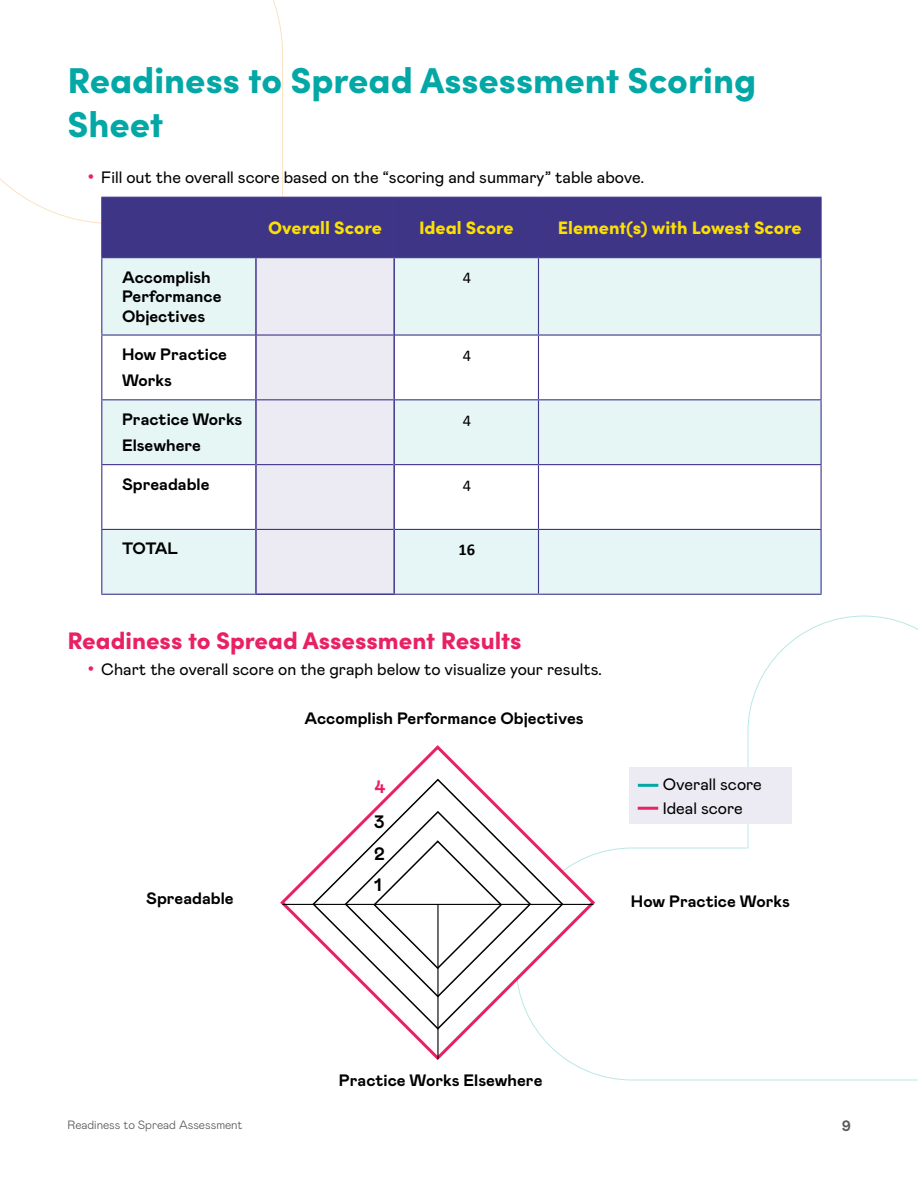
<style>
.page{position:relative;width:918px;height:1188px;background:#fff}
.page>*{position:absolute;margin:0;border:0;box-sizing:border-box;transform-origin:0 0}
.t1{font:900 36px/43.2px "Sofia Pro";color:#03a8a6}
.t2{font:900 24px "Sofia Pro";color:#e82163}
.Table_Header{font:900 18px "Sofia Pro";color:#fce000}
.H3{font:700 18px "Mabry Pro";color:#000}
.H3-2{font:700 18px "Mabry Pro";color:#e82163}
.Table_Body__Left_Col{font:700 16.5px/19.5px "Mabry Pro";color:#000}
.Body{font:16.5px "Mabry Pro";color:#000}
.Table_Paragraph{font:16.5px "Calibri";color:#000}
.Table_Paragraph-2{font:700 16.5px "Calibri";color:#000}
.t3{font:700 15px "Mabry Pro";color:#58595b}
.t4{font:300 12px "Mabry Pro";color:#58595b}
.s1{font-family:"Arial";font-size:18px;color:#e82163}
</style>
<div class="page">
<svg style="left:569px;top:615px;width:349px;height:466px"></svg>
<svg style="left:0;top:0;width:283px;height:224px"></svg>
<div style="left:102px;top:198px;width:719px;height:59px;background:#3f3587"></div>
<div style="left:102px;top:258px;width:719px;height:76px;background:#e6f6f5"></div>
<div style="left:257px;top:258px;width:136px;height:76px;background:#ecebf3"></div>
<svg style="left:102px;top:336px;width:719px;height:193px"></svg>
<svg style="left:102px;top:530px;width:719px;height:64px;background:#e6f2f4"></svg>
<hr style="left:101px;top:197px;width:155px;height:1px;background:#40368f">
<hr style="left:101px;top:198px;width:1px;height:59px;background:#40368f">
<hr style="left:256px;top:197px;width:138px;height:1px;background:#40368f">
<hr style="left:394px;top:197px;width:144px;height:1px;background:#40368f">
<hr style="left:538px;top:197px;width:284px;height:1px;background:#40368f">
<hr style="left:821px;top:198px;width:1px;height:59px;background:#40368f">
<hr style="left:101px;top:258px;width:1px;height:76px;background:#40368f">
<hr style="left:821px;top:258px;width:1px;height:76px;background:#40368f">
<hr style="left:101px;top:336px;width:1px;height:63px;background:#40368f">
<hr style="left:821px;top:336px;width:1px;height:63px;background:#40368f">
<hr style="left:101px;top:400px;width:1px;height:64px;background:#40368f">
<hr style="left:821px;top:400px;width:1px;height:64px;background:#40368f">
<hr style="left:101px;top:465px;width:1px;height:64px;background:#40368f">
<hr style="left:821px;top:465px;width:1px;height:64px;background:#40368f">
<hr style="left:101px;top:530px;width:1px;height:64px;background:#40368f">
<hr style="left:821px;top:530px;width:1px;height:64px;background:#40368f">
<hr style="left:101px;top:594px;width:154px;height:1px;background:#40368f">
<hr style="left:395px;top:594px;width:143px;height:1px;background:#40368f">
<hr style="left:538px;top:594px;width:284px;height:1px;background:#40368f">
<hr style="left:255px;top:198px;width:2px;height:59px;background:#40368f">
<hr style="left:394px;top:198px;width:1px;height:59px;background:#40368f">
<hr style="left:538px;top:198px;width:1px;height:59px;background:#40368f">
<hr style="left:101px;top:257px;width:155px;height:1px;background:#40368f">
<hr style="left:256px;top:257px;width:138px;height:1px;background:#40368f">
<hr style="left:394px;top:257px;width:144px;height:1px;background:#40368f">
<hr style="left:538px;top:257px;width:284px;height:1px;background:#40368f">
<hr style="left:538px;top:258px;width:1px;height:76px;background:#40368f">
<hr style="left:101px;top:334px;width:154px;height:2px;background:#40368f">
<hr style="left:257px;top:334px;width:136px;height:2px;background:#40368f">
<hr style="left:395px;top:334px;width:143px;height:2px;background:#40368f">
<hr style="left:538px;top:334px;width:284px;height:2px;background:#40368f">
<hr style="left:538px;top:336px;width:1px;height:63px;background:#40368f">
<hr style="left:101px;top:399px;width:154px;height:1px;background:#40368f">
<hr style="left:257px;top:399px;width:136px;height:1px;background:#40368f">
<hr style="left:395px;top:399px;width:143px;height:1px;background:#40368f">
<hr style="left:538px;top:399px;width:284px;height:1px;background:#40368f">
<hr style="left:538px;top:400px;width:1px;height:64px;background:#40368f">
<hr style="left:101px;top:464px;width:154px;height:1px;background:#40368f">
<hr style="left:257px;top:464px;width:136px;height:1px;background:#40368f">
<hr style="left:395px;top:464px;width:143px;height:1px;background:#40368f">
<hr style="left:538px;top:464px;width:284px;height:1px;background:#40368f">
<hr style="left:538px;top:465px;width:1px;height:64px;background:#40368f">
<hr style="left:101px;top:529px;width:154px;height:1px;background:#40368f">
<hr style="left:257px;top:529px;width:136px;height:1px;background:#40368f">
<hr style="left:395px;top:529px;width:143px;height:1px;background:#40368f">
<hr style="left:538px;top:529px;width:284px;height:1px;background:#40368f">
<hr style="left:538px;top:530px;width:1px;height:64px;background:#40368f">
<hr style="left:255px;top:258px;width:2px;height:77px;background:#40368f">
<hr style="left:393px;top:258px;width:2px;height:77px;background:#40368f">
<hr style="left:255px;top:335px;width:2px;height:65px;background:#40368f">
<hr style="left:393px;top:335px;width:2px;height:65px;background:#40368f">
<hr style="left:255px;top:400px;width:2px;height:65px;background:#40368f">
<hr style="left:393px;top:400px;width:2px;height:65px;background:#40368f">
<hr style="left:255px;top:465px;width:2px;height:64px;background:#40368f">
<hr style="left:393px;top:465px;width:2px;height:64px;background:#40368f">
<hr style="left:255px;top:529px;width:2px;height:64px;background:#40368f">
<hr style="left:393px;top:529px;width:2px;height:64px;background:#40368f">
<hr style="left:255px;top:593px;width:140px;height:2px;background:#40368f">
<div style="left:629px;top:768px;width:162px;height:56px;background:#ecebf4"></div>
<svg style="left:280px;top:743px;width:317px;height:319px"></svg>
<svg style="left:311px;top:778px;width:254px;height:253px"></svg>
<svg style="left:344px;top:810px;width:188px;height:189px"></svg>
<hr style="left:282px;top:904px;width:311px;height:1px;background:#000">
<hr style="left:437px;top:904px;width:2px;height:155px;background:#000">
<hr style="left:638px;top:807px;width:20px;height:3px;background:#e82163">
<hr style="left:638px;top:784px;width:20px;height:3px;background:#03a8a6">
<h1 class="t1" style="left:68px;top:56px;width:690px">Readiness to Spread Assessment Scoring<br>Sheet</h1>
<p class="Body" style="left:88px;top:166px;width:558px"><span class="s1">•</span> Fill out the overall score based on the “scoring and summary” table above.</p>
<p class="Table_Header" style="left:268px;top:213px;width:115px">Overall Score</p>
<p class="Table_Header" style="left:419px;top:213px;width:96px">Ideal Score</p>
<p class="Table_Header" style="left:558px;top:213px;width:245px">Element(s) with Lowest Score</p>
<h1 class="Table_Body__Left_Col" style="left:122px;top:266px;width:101px">Accomplish<br>Performance<br>Objectives</h1>
<p class="Table_Paragraph" style="left:463px;top:266px;width:10px">4</p>
<h1 class="Table_Body__Left_Col" style="left:122px;top:344px;width:107px">How Practice</h1>
<h1 class="Table_Body__Left_Col" style="left:122px;top:370px;width:51px">Works</h1>
<p class="Table_Paragraph" style="left:463px;top:344px;width:10px">4</p>
<h1 class="Table_Body__Left_Col" style="left:122px;top:409px;width:122px">Practice Works</h1>
<h1 class="Table_Body__Left_Col" style="left:122px;top:435px;width:80px">Elsewhere</h1>
<p class="Table_Paragraph" style="left:463px;top:409px;width:10px">4</p>
<h1 class="Table_Body__Left_Col" style="left:122px;top:474px;width:89px">Spreadable</h1>
<p class="Table_Paragraph" style="left:463px;top:474px;width:10px">4</p>
<h1 class="Table_Body__Left_Col" style="left:122px;top:538px;width:58px">TOTAL</h1>
<p class="Table_Paragraph-2" style="left:458px;top:538px;width:18px">16</p>
<h2 class="t2" style="left:68px;top:622px;width:456px">Readiness to Spread Assessment Results</h2>
<p class="Body" style="left:88px;top:658px;width:516px"><span class="s1">•</span> Chart the overall score on the graph below to visualize your results.</p>
<h1 class="Table_Body__Left_Col" style="left:146px;top:888px;width:89px">Spreadable</h1>
<h1 class="Table_Body__Left_Col" style="left:304px;top:708px;width:281px">Accomplish Performance Objectives</h1>
<h2 class="H3-2" style="left:374px;top:774px;width:12px">4</h2>
<h2 class="H3" style="left:374px;top:808px;width:12px">3</h2>
<h2 class="H3" style="left:374px;top:841px;width:12px">2</h2>
<h2 class="H3" style="left:374px;top:872px;width:9px">1</h2>
<p class="Body" style="left:663px;top:772px;width:101px">Overall score</p>
<p class="Body" style="left:663px;top:796px;width:82px">Ideal score</p>
<h1 class="Table_Body__Left_Col" style="left:631px;top:891px;width:160px">How Practice Works</h1>
<h1 class="Table_Body__Left_Col" style="left:339px;top:1070px;width:205px">Practice Works Elsewhere</h1>
<p class="t4" style="left:68px;top:1116px;width:177px">Readiness to Spread Assessment</p>
<p class="t3" style="left:842px;top:1115px;width:11px">9</p>
</div>
